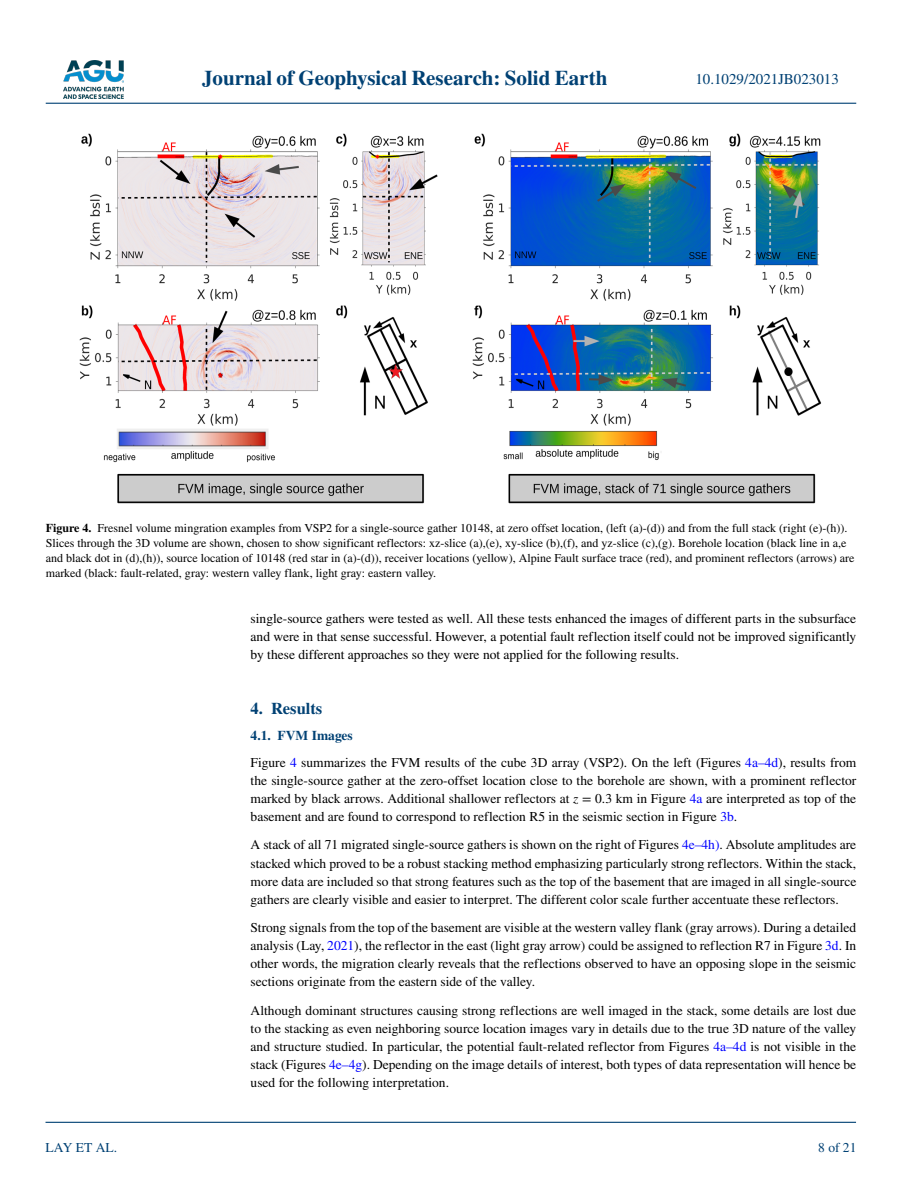
<style>
.page{position:relative;width:902px;height:1183px;background:#fff}
.page>*{position:absolute;margin:0;border:0;box-sizing:border-box;transform-origin:0 0}
.t1{font:700 21px "STIX";color:#004174}
.t2{font:700 16.5px "STIX";color:#004174}
.t3{font:15px "STIX";color:#004174}
.t4{font:13.5px/18px "STIX";color:#000;text-align:justify}
.t5{font:13.5px "STIX";color:#004174}
.t6{font:12px/15px "STIX";color:#000}
.s1{font-weight:700}
.s2{font-weight:700;color:#004174}
.s3{color:#00f}
.s4{font-style:italic}
</style>
<div class="page">
<img style="left:63px;top:60px;width:60px;height:39px">
<hr style="left:46px;top:103px;width:810px;height:1px;background:#004174">
<hr style="left:45px;top:1121px;width:810px;height:1px;background:#004174">
<img style="left:79px;top:134px;width:742px;height:369px">
<h1 class="t1" style="left:202px;top:66px;width:407px">Journal of Geophysical Research: Solid Earth</h1>
<p class="t3" style="left:695px;top:69px;width:145px">10.1029/2021JB023013</p>
<p class="t6" style="left:46px;top:520px;width:810px"><span class="s1">Figure 4.</span> Fresnel volume mingration examples from VSP2 for a single-source gather 10148, at zero offset location, (left (a)-(d)) and from the full stack (right (e)-(h)).<br>Slices through the 3D volume are shown, chosen to show significant reflectors: xz-slice (a),(e), xy-slice (b),(f), and yz-slice (c),(g). Borehole location (black line in a,e and black dot in (d),(h)), source location of 10148 (red star in (a)-(d)), receiver locations (yellow), Alpine Fault surface trace (red), and prominent reflectors (arrows) are marked (black: fault-related, gray: western valley flank, light gray: eastern valley.</p>
<p class="t4" style="left:250px;top:610px;width:607px">single-source gathers were tested as well. All these tests enhanced the images of different parts in the subsurface and were in that sense successful. However, a potential fault reflection itself could not be improved significantly by these different approaches so they were not applied for the following results.</p>
<p class="t5" style="left:45px;top:1138px;width:73px">LAY ET AL.</p>
<p class="t2" style="left:250px;top:698px;width:73px">4. Results</p>
<p class="t4" style="left:250px;top:722px;width:607px;line-height:27px"><span class="s2">4.1. FVM Images<br></span>Figure <span class="s3">4</span> summarizes the FVM results of the cube 3D array (VSP2). On the left (Figures <span class="s3">4a–4d</span>), results from</p>
<p class="t4" style="left:250px;top:772px;width:607px">the single-source gather at the zero-offset location close to the borehole are shown, with a prominent reflector marked by black arrows. Additional shallower reflectors at <span class="s4">z</span> = 0.3 km in Figure <span class="s3">4a</span> are interpreted as top of the basement and are found to correspond to reflection R5 in the seismic section in Figure <span class="s3">3b</span>.</p>
<p class="t4" style="left:250px;top:836px;width:607px">A stack of all 71 migrated single-source gathers is shown on the right of Figures <span class="s3">4e–4h)</span>. Absolute amplitudes are stacked which proved to be a robust stacking method emphasizing particularly strong reflectors. Within the stack, more data are included so that strong features such as the top of the basement that are imaged in all single-source gathers are clearly visible and easier to interpret. The different color scale further accentuate these reflectors.</p>
<p class="t4" style="left:250px;top:919px;width:607px">Strong signals from the top of the basement are visible at the western valley flank (gray arrows). During a detailed analysis (Lay, <span class="s3">2021</span>), the reflector in the east (light gray arrow) could be assigned to reflection R7 in Figure <span class="s3">3d</span>. In other words, the migration clearly reveals that the reflections observed to have an opposing slope in the seismic sections originate from the eastern side of the valley.</p>
<p class="t4" style="left:250px;top:1001px;width:607px">Although dominant structures causing strong reflections are well imaged in the stack, some details are lost due to the stacking as even neighboring source location images vary in details due to the true 3D nature of the valley and structure studied. In particular, the potential fault-related reflector from Figures <span class="s3">4a–4d</span> is not visible in the stack (Figures <span class="s3">4e–4g</span>). Depending on the image details of interest, both types of data representation will hence be used for the following interpretation.</p>
<p class="t5" style="left:818px;top:1138px;width:40px">8 of 21</p>
</div>
